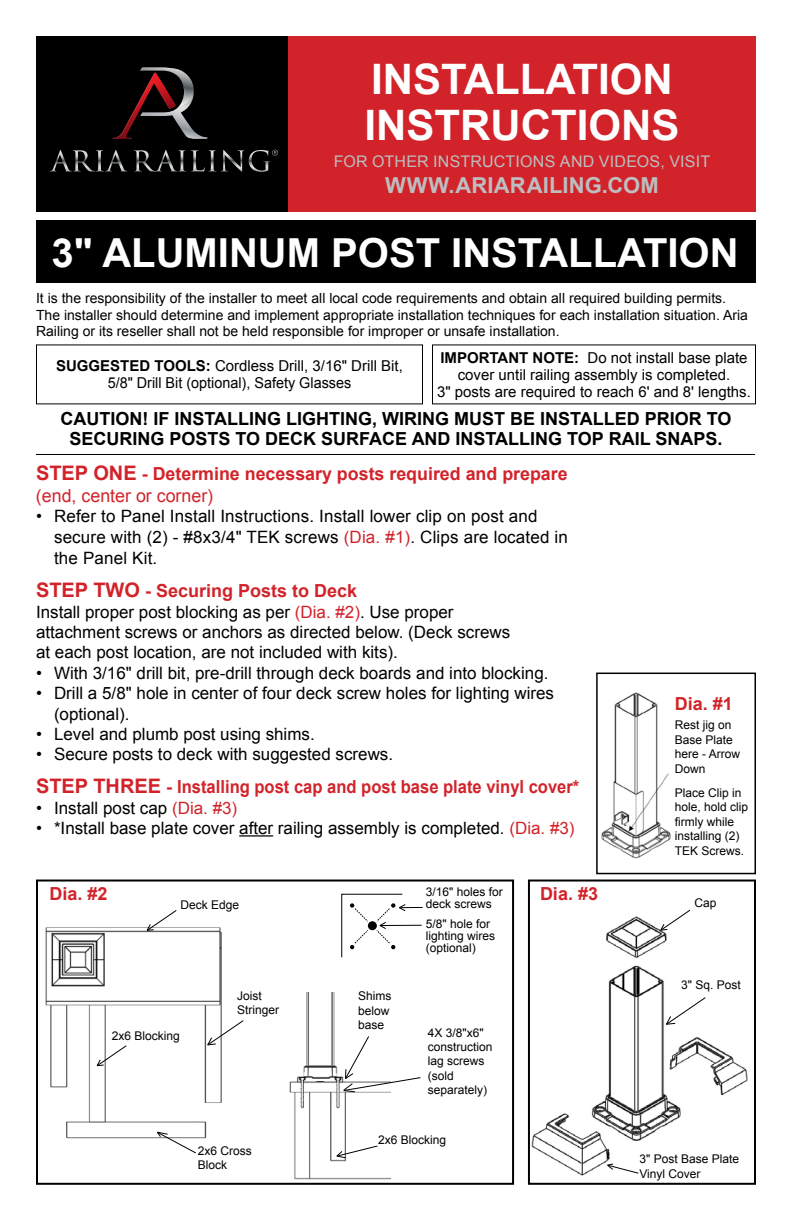
<style>
.page{position:relative;width:792px;height:1224px;background:#fff}
.page>*{position:absolute;margin:0;border:0;box-sizing:border-box;transform-origin:0 0}
.t1{font:700 42px/46px "Arial";color:#fff}
.t2{font:700 40px "Arial";color:#fff}
.t3{font:700 22px "Arial";letter-spacing:.01em;color:#bcbec0}
.t4{font:700 18px/21.6px "Arial";color:#d2232a}
.t5{font:700 18px/20px "Arial";color:#000;text-align:center}
.t6{font:17px/20.4px "Arial";color:#000}
.t7{font:16px "Arial";letter-spacing:.015em;color:#bcbec0}
.t8{font:15px/17px "Arial";color:#000;text-align:center}
.t9{font:14px/16.8px "Arial";color:#000}
.t10{font:12px/14.4px "Arial";color:#000}
.s1{font-weight:700}
.s2{font-size:20px}
.s3{font-weight:400}
.s4{color:#d2232a}
</style>
<div class="page">
<div style="left:36px;top:36px;width:252px;height:175px;background:#000"></div>
<svg style="left:51px;top:150px;width:75px;height:21px"></svg>
<svg style="left:112px;top:67px;width:96px;height:72px"></svg>
<svg style="left:134px;top:150px;width:144px;height:22px"></svg>
<div style="left:288px;top:36px;width:468px;height:175px;background:#d2232a"></div>
<div style="left:36px;top:220px;width:720px;height:63px;background:#000"></div>
<img style="left:45px;top:927px;width:177px;height:212px">
<svg style="left:146px;top:910px;width:31px;height:21px"></svg>
<svg style="left:207px;top:1020px;width:37px;height:26px"></svg>
<svg style="left:156px;top:1131px;width:41px;height:23px"></svg>
<svg style="left:96px;top:1045px;width:31px;height:22px"></svg>
<img style="left:289px;top:993px;width:101px;height:187px">
<svg style="left:336px;top:1145px;width:42px;height:14px"></svg>
<svg style="left:343px;top:1035px;width:78px;height:58px"></svg>
<svg style="left:341px;top:894px;width:82px;height:64px"></svg>
<img style="left:527px;top:912px;width:221px;height:269px">
<svg style="left:660px;top:909px;width:31px;height:22px"></svg>
<svg style="left:665px;top:996px;width:42px;height:30px"></svg>
<svg style="left:606px;top:1163px;width:34px;height:11px"></svg>
<div style="left:528px;top:880px;width:228px;height:305px;border:2px solid #000"></div>
<div style="left:36px;top:880px;width:478px;height:305px;border:2px solid #000"></div>
<hr style="left:239px;top:835px;width:34px;height:2px;background:#000">
<img style="left:601px;top:692px;width:70px;height:166px">
<div style="left:596px;top:673px;width:160px;height:201px;border:2px solid #000"></div>
<hr style="left:36px;top:454px;width:719px;height:1px;background:#000">
<h1 class="t1" style="left:364px;top:57px;width:317px">INSTALLATION<br>INSTRUCTIONS</h1>
<p class="t7" style="left:334px;top:151px;width:378px">FOR OTHER INSTRUCTIONS AND VIDEOS, VISIT</p>
<p class="t3" style="left:385px;top:171px;width:275px">WWW.ARIARAILING.COM</p>
<h2 class="t2" style="left:52px;top:226px;width:689px">3" ALUMINUM POST INSTALLATION</h2>
<p class="t9" style="left:36px;top:290px;width:714px">It is the responsibility of the installer to meet all local code requirements and obtain all required building permits.<br>The installer should determine and implement appropriate installation techniques for each installation situation. Aria<br>Railing or its reseller shall not be held responsible for improper or unsafe installation.</p>
<p class="t8" style="left:56px;top:358px;width:348px"><span class="s1">SUGGESTED TOOLS:</span> Cordless Drill, 3/16" Drill Bit,<br>5/8" Drill Bit (optional), Safety Glasses</p>
<p class="t8" style="left:437px;top:349px;width:315px"><span class="s1">IMPORTANT NOTE:</span> Do not install base plate cover until railing assembly is completed.<br>3" posts are required to reach 6' and 8' lengths.</p>
<p class="t5" style="left:61px;top:409px;width:672px">CAUTION! IF INSTALLING LIGHTING, WIRING MUST BE INSTALLED PRIOR TO<br>SECURING POSTS TO DECK SURFACE AND INSTALLING TOP RAIL SNAPS.</p>
<p class="t4" style="left:36px;top:464px;width:533px"><span class="s2">STEP ONE</span> - Determine necessary posts required and prepare <span class="s3">(end, center or corner)</span></p>
<p class="t6" style="left:54px;top:506px;width:516px;line-height:21px;text-indent:-18px">• Refer to Panel Install Instructions. Install lower clip on post and secure with (2) - #8x3/4" TEK screws <span class="s4">(Dia. #1)</span>. Clips are located in the Panel Kit.</p>
<p class="t4" style="left:36px;top:581px;width:323px"><span class="s2">STEP TWO</span> - Securing Posts to Deck</p>
<p class="t6" style="left:36px;top:602px;width:476px">Install proper post blocking as per <span class="s4">(Dia. #2)</span>. Use proper attachment screws or anchors as directed below. (Deck screws at each post location, are not included with kits).</p>
<p class="t6" style="left:36px;top:663px;width:514px">• With 3/16" drill bit, pre-drill through deck boards and into blocking.</p>
<p class="t6" style="left:54px;top:683px;width:502px;text-indent:-18px">• Drill a 5/8" hole in center of four deck screw holes for lighting wires (optional).</p>
<p class="t6" style="left:36px;top:724px;width:280px">• Level and plumb post using shims.</p>
<p class="t6" style="left:36px;top:744px;width:359px">• Secure posts to deck with suggested screws.</p>
<p class="t4" style="left:36px;top:777px;width:545px"><span class="s2">STEP THREE</span> - Installing post cap and post base plate vinyl cover*</p>
<p class="t6" style="left:36px;top:798px;width:203px">• Install post cap <span class="s4">(Dia. #3)</span></p>
<p class="t6" style="left:36px;top:818px;width:540px">• *Install base plate cover after railing assembly is completed. <span class="s4">(Dia. #3)</span></p>
<p class="t4" style="left:49px;top:884px;width:60px">Dia. #2</p>
<p class="t10" style="left:181px;top:898px;width:60px">Deck Edge</p>
<p class="t10" style="left:237px;top:988px;width:44px">Joist<br>Stringer</p>
<p class="t10" style="left:112px;top:1029px;width:70px">2x6 Blocking</p>
<p class="t10" style="left:198px;top:1143px;width:56px">2x6 Cross<br>Block</p>
<p class="t10" style="left:358px;top:989px;width:35px">Shims below base</p>
<p class="t10" style="left:426px;top:885px;width:78px;line-height:12px">3/16" holes for deck screws</p>
<p class="t10" style="left:426px;top:918px;width:71px;line-height:12px">5/8" hole for lighting wires (optional)</p>
<p class="t10" style="left:428px;top:1025px;width:66px">4X 3/8"x6" construction lag screws (sold separately)</p>
<p class="t10" style="left:378px;top:1133px;width:70px">2x6 Blocking</p>
<p class="t4" style="left:540px;top:884px;width:60px">Dia. #3</p>
<p class="t4" style="left:675px;top:694px;width:60px">Dia. #1</p>
<p class="t10" style="left:675px;top:718px;width:67px">Rest jig on<br>Base Plate here - Arrow<br>Down</p>
<p class="t10" style="left:675px;top:786px;width:75px">Place Clip in hole, hold clip firmly while installing (2)<br>TEK Screws.</p>
<p class="t10" style="left:694px;top:896px;width:24px">Cap</p>
<p class="t10" style="left:681px;top:978px;width:61px">3" Sq. Post</p>
<p class="t10" style="left:639px;top:1152px;width:101px">3" Post Base Plate<br>Vinyl Cover</p>
</div>
